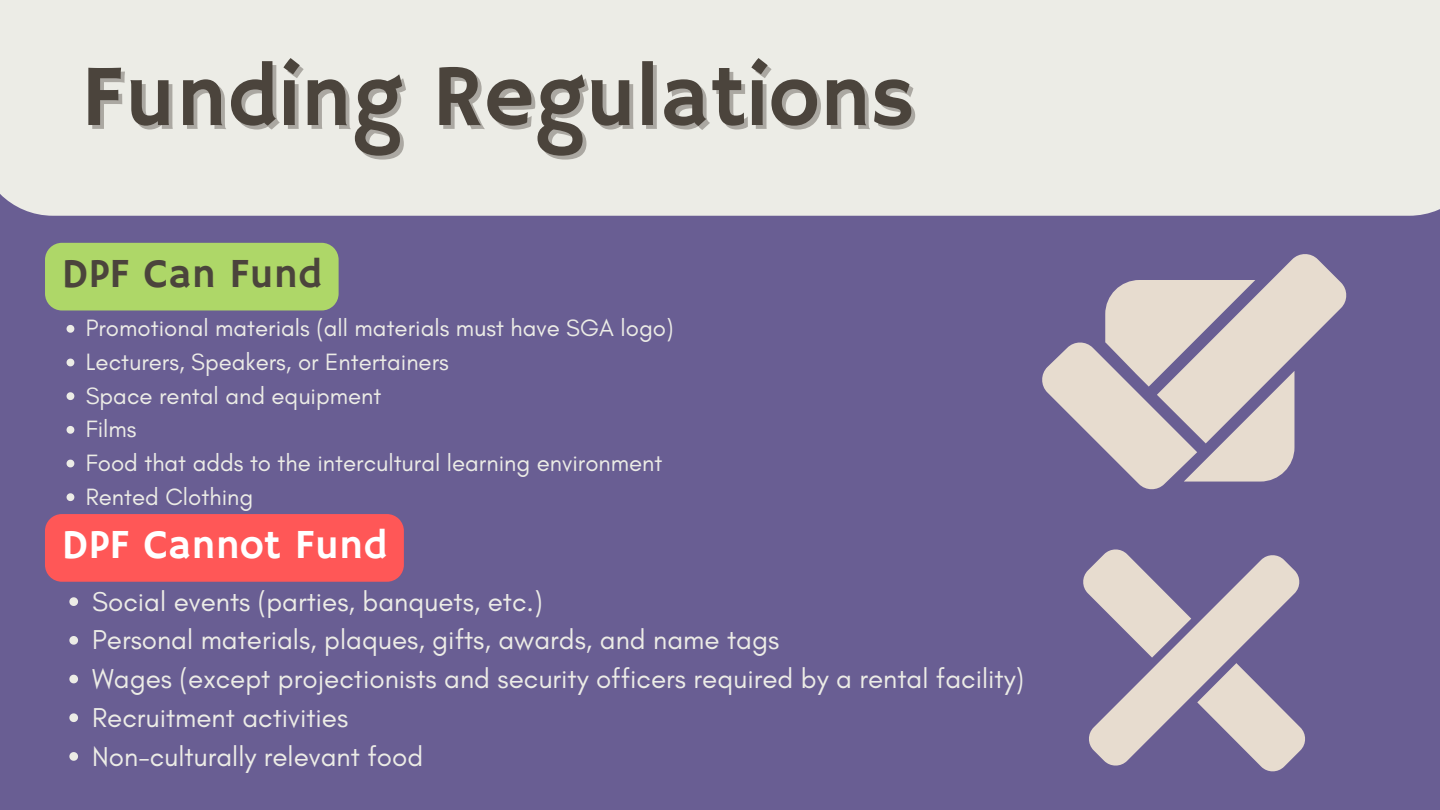
<style>
.page{position:relative;width:1440px;height:810px;background:#695e93}
.page>*{position:absolute;margin:0;border:0;box-sizing:border-box;transform-origin:0 0}
.t1{font:87.8px "Hammersmith One";color:#4b443c}
.t2{font:41.2px "Hammersmith One";color:#fff}
.t3{font:41.2px "Hammersmith One";color:#4b443c}
.t4{font:27.8px "Glacial Indifference";color:#ecece6}
.t5{font:24.1px "Glacial Indifference";color:#ecece6}
</style>
<div class="page">
<div style="left:0;top:0;width:1440px;height:216px;background:#ecece6"></div>
<div style="left:45px;top:243px;width:294px;height:68px;background:#aed768"></div>
<div style="left:45px;top:514px;width:359px;height:68px;background:#ff5757"></div>
<svg style="left:67px;top:325px;width:7px;height:8px"></svg>
<svg style="left:67px;top:359px;width:7px;height:7px"></svg>
<svg style="left:67px;top:392px;width:7px;height:8px"></svg>
<svg style="left:67px;top:426px;width:7px;height:8px"></svg>
<svg style="left:67px;top:460px;width:7px;height:7px"></svg>
<svg style="left:67px;top:493px;width:7px;height:8px"></svg>
<svg style="left:69px;top:597px;width:9px;height:9px"></svg>
<svg style="left:69px;top:636px;width:9px;height:9px"></svg>
<svg style="left:69px;top:675px;width:9px;height:8px"></svg>
<svg style="left:69px;top:713px;width:9px;height:9px"></svg>
<svg style="left:69px;top:752px;width:9px;height:9px"></svg>
<svg style="left:1083px;top:549px;width:222px;height:223px"></svg>
<svg style="left:1042px;top:254px;width:305px;height:236px"></svg>
<h1 class="t1" style="left:81px;top:46px;width:835px">Funding Regulations</h1>
<h2 class="t3" style="left:62px;top:250px;width:262px">DPF Can Fund</h2>
<p class="t5" style="left:86px;top:313px;width:589px">Promotional materials (all materials must have SGA logo)</p>
<p class="t5" style="left:86px;top:347px;width:365px">Lecturers, Speakers, or Entertainers</p>
<p class="t5" style="left:86px;top:381px;width:297px">Space rental and equipment</p>
<p class="t5" style="left:86px;top:414px;width:52px">Films</p>
<p class="t5" style="left:86px;top:448px;width:578px">Food that adds to the intercultural learning environment</p>
<p class="t5" style="left:86px;top:482px;width:169px">Rented Clothing</p>
<p class="t2" style="left:61px;top:521px;width:327px">DPF Cannot Fund</p>
<h2 class="t4" style="left:92px;top:584px;width:452px">Social events (parties, banquets, etc.)</h2>
<p class="t4" style="left:92px;top:623px;width:689px">Personal materials, plaques, gifts, awards, and name tags</p>
<p class="t4" style="left:92px;top:662px;width:934px">Wages (except projectionists and security officers required by a rental facility)</p>
<p class="t4" style="left:92px;top:700px;width:258px">Recruitment activities</p>
<p class="t4" style="left:92px;top:739px;width:333px">Non-culturally relevant food</p>
</div>
